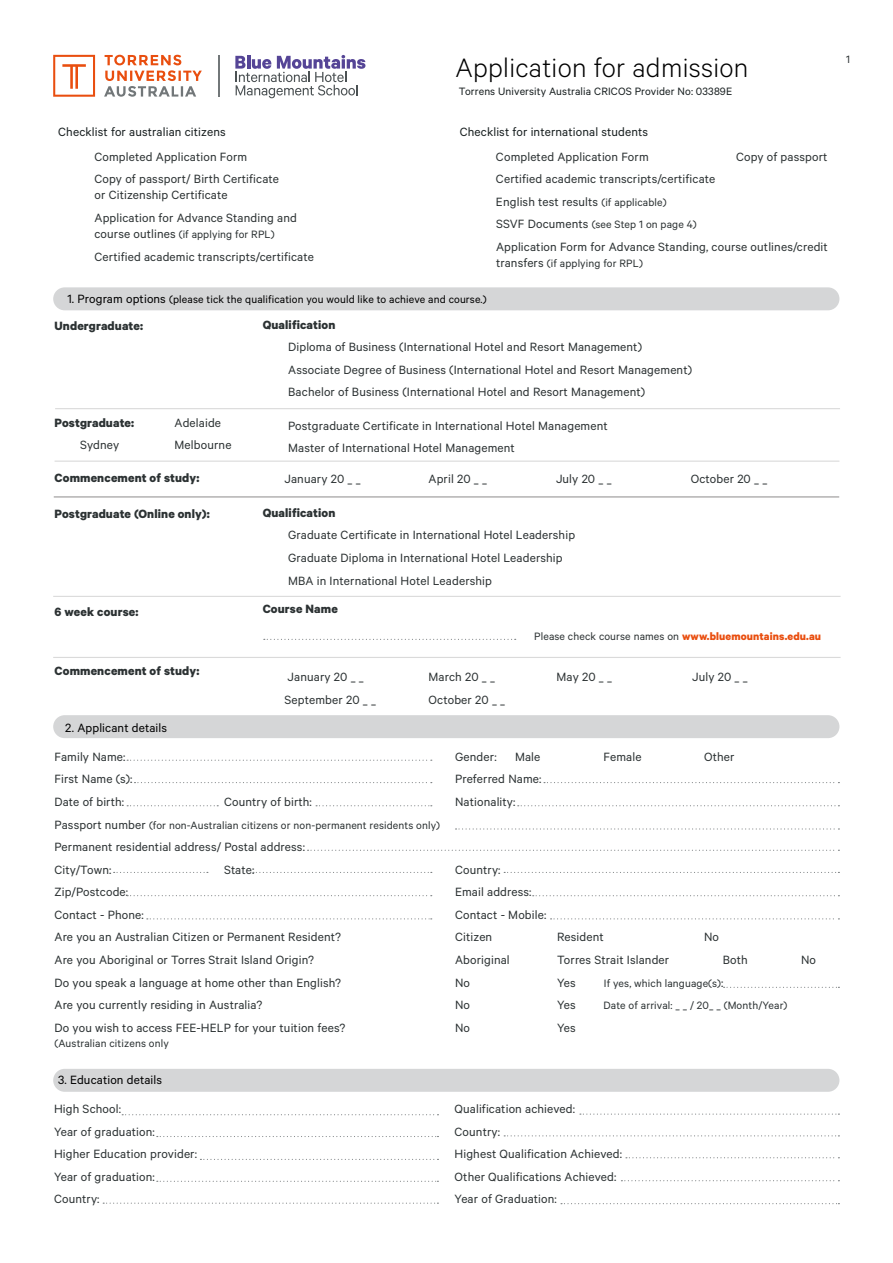
<style>
.page{position:relative;width:893px;height:1263px;background:#fff}
.page>*{position:absolute;margin:0;border:0;box-sizing:border-box;transform-origin:0 0}
.t1{font:300 30px "Calibre";letter-spacing:.01em;color:#000}
.t2{font:13.5px/22.5px "Calibre";letter-spacing:.01em;color:#2c3233}
.t3{font:700 13.5px "Calibre";letter-spacing:.01em;color:#2c3233}
.t4{font:13.5px "Calibre";letter-spacing:.01em;color:#181f20}
.t5{font:13.5px "Calibre";letter-spacing:.01em;color:#000}
.t6{font:12px "Calibre";letter-spacing:.01em;color:#2c3233}
.t7{font:12px "Calibre";letter-spacing:.01em;color:#000}
.t8{font:12px "Calibre";letter-spacing:.01em;color:#181f20}
.s1{font-size:13.5px}
.s2{font-size:12px}
.s3{font-weight:700;color:#e94e0f}
</style>
<div class="page">
<div style="left:53px;top:1069px;width:786px;height:23px;background:#d5d6d7;border-radius:11px"></div>
<div style="left:53px;top:715px;width:786px;height:23px;background:#d5d6d7;border-radius:11px"></div>
<div style="left:53px;top:287px;width:786px;height:23px;background:#d5d6d7;border-radius:11px"></div>
<svg style="left:127px;top:760px;width:305px;height:1px"></svg>
<svg style="left:134px;top:782px;width:298px;height:1px"></svg>
<svg style="left:316px;top:805px;width:116px;height:1px"></svg>
<svg style="left:308px;top:850px;width:531px;height:1px"></svg>
<svg style="left:127px;top:805px;width:91px;height:1px"></svg>
<svg style="left:518px;top:805px;width:321px;height:1px"></svg>
<svg style="left:544px;top:782px;width:295px;height:1px"></svg>
<svg style="left:114px;top:872px;width:94px;height:1px"></svg>
<svg style="left:253px;top:872px;width:179px;height:1px"></svg>
<svg style="left:504px;top:872px;width:335px;height:1px"></svg>
<svg style="left:533px;top:895px;width:306px;height:1px"></svg>
<svg style="left:127px;top:895px;width:305px;height:1px"></svg>
<svg style="left:147px;top:918px;width:285px;height:1px"></svg>
<svg style="left:551px;top:918px;width:288px;height:1px"></svg>
<svg style="left:724px;top:987px;width:115px;height:1px"></svg>
<svg style="left:122px;top:1114px;width:316px;height:1px"></svg>
<svg style="left:157px;top:1136px;width:281px;height:1px"></svg>
<svg style="left:580px;top:1113px;width:259px;height:2px"></svg>
<svg style="left:200px;top:1159px;width:238px;height:1px"></svg>
<svg style="left:157px;top:1181px;width:281px;height:1px"></svg>
<svg style="left:103px;top:1202px;width:335px;height:2px"></svg>
<svg style="left:626px;top:1157px;width:213px;height:1px"></svg>
<svg style="left:621px;top:1180px;width:218px;height:1px"></svg>
<svg style="left:561px;top:1203px;width:278px;height:1px"></svg>
<svg style="left:504px;top:1135px;width:335px;height:1px"></svg>
<hr style="left:55px;top:408px;width:785px;height:1px;background:#dadada">
<hr style="left:55px;top:461px;width:784px;height:1px;background:#dadada">
<hr style="left:54px;top:496px;width:785px;height:2px;background:#b3b2b2">
<hr style="left:53px;top:596px;width:788px;height:1px;background:#dadada">
<svg style="left:456px;top:828px;width:383px;height:1px"></svg>
<hr style="left:53px;top:657px;width:788px;height:1px;background:#dadada">
<svg style="left:264px;top:639px;width:252px;height:1px"></svg>
<svg style="left:53px;top:55px;width:149px;height:42px"></svg>
<svg style="left:235px;top:55px;width:130px;height:43px"></svg>
<hr style="left:218px;top:55px;width:2px;height:42px;background:#727779">
<h1 class="t1" style="left:455px;top:50px;width:294px">Application for admission</h1>
<p class="t4" style="left:58px;top:124px;width:169px">Checklist for australian citizens</p>
<p class="t2" style="left:94px;top:145px;width:186px">Completed Application Form<br>Copy of passport/ Birth Certificate</p>
<p class="t2" style="left:94px;top:183px;width:204px">or Citizenship Certificate<br>Application for Advance Standing and</p>
<p class="t6" style="left:94px;top:227px;width:182px"><span class="s1">course outlines</span> (if applying for RPL)</p>
<p class="t2" style="left:94px;top:245px;width:221px">Certified academic transcripts/certificate</p>
<p class="t8" style="left:459px;top:84px;width:275px">Torrens University Australia CRICOS Provider No: 03389E</p>
<p class="t4" style="left:460px;top:124px;width:190px">Checklist for international students</p>
<p class="t2" style="left:496px;top:145px;width:154px">Completed Application Form</p>
<p class="t2" style="left:736px;top:145px;width:93px">Copy of passport</p>
<p class="t2" style="left:496px;top:167px;width:221px">Certified academic transcripts/certificate<br>English test results <span class="s2">(if applicable)</span></p>
<p class="t6" style="left:496px;top:217px;width:202px"><span class="s1">SSVF Documents</span> (see Step 1 on page 4)</p>
<p class="t2" style="left:496px;top:235px;width:333px">Application Form for Advance Standing, course outlines/credit</p>
<p class="t6" style="left:496px;top:256px;width:148px"><span class="s1">transfers</span> (if applying for RPL)</p>
<p class="t7" style="left:67px;top:293px;width:421px"><span class="s1">1. Program options</span> (please tick the qualification you would like to achieve and course.)</p>
<p class="t3" style="left:55px;top:317px;width:90px">Undergraduate:</p>
<p class="t3" style="left:263px;top:316px;width:74px">Qualification</p>
<p class="t2" style="left:288px;top:335px;width:405px">Diploma of Business (International Hotel and Resort Management)<br>Associate Degree of Business (International Hotel and Resort Management)<br>Bachelor of Business (International Hotel and Resort Management)</p>
<p class="t2" style="left:288px;top:414px;width:321px">Postgraduate Certificate in International Hotel Management<br>Master of International Hotel Management</p>
<p class="t2" style="left:284px;top:467px;width:78px">January 20 _ _</p>
<p class="t2" style="left:428px;top:467px;width:60px">April 20 _ _</p>
<p class="t2" style="left:556px;top:467px;width:57px">July 20 _ _</p>
<p class="t2" style="left:691px;top:467px;width:78px">October 20 _ _</p>
<p class="t3" style="left:55px;top:414px;width:81px">Postgraduate:</p>
<p class="t2" style="left:175px;top:411px;width:48px">Adelaide</p>
<p class="t2" style="left:80px;top:433px;width:41px">Sydney</p>
<p class="t2" style="left:175px;top:433px;width:58px">Melbourne</p>
<p class="t3" style="left:55px;top:470px;width:146px">Commencement of study:</p>
<p class="t3" style="left:55px;top:505px;width:157px">Postgraduate (Online only):</p>
<p class="t3" style="left:55px;top:603px;width:85px">6 week course:</p>
<p class="t3" style="left:55px;top:663px;width:146px">Commencement of study:</p>
<p class="t5" style="left:65px;top:720px;width:103px">2. Applicant details</p>
<p class="t3" style="left:263px;top:504px;width:74px">Qualification</p>
<p class="t2" style="left:288px;top:523px;width:288px">Graduate Certificate in International Hotel Leadership<br>Graduate Diploma in International Hotel Leadership<br>MBA in International Hotel Leadership</p>
<p class="t3" style="left:263px;top:601px;width:77px">Course Name</p>
<p class="t2" style="left:288px;top:665px;width:78px">January 20 _ _</p>
<p class="t2" style="left:428px;top:665px;width:68px">March 20 _ _</p>
<p class="t2" style="left:284px;top:688px;width:93px">September 20 _ _</p>
<p class="t2" style="left:428px;top:688px;width:78px">October 20 _ _</p>
<p class="t6" style="left:534px;top:629px;width:288px">Please check course names on <span class="s3">www.bluemountains.edu.au</span></p>
<p class="t2" style="left:557px;top:665px;width:57px">May 20 _ _</p>
<p class="t2" style="left:692px;top:665px;width:57px">July 20 _ _</p>
<p class="t2" style="left:54px;top:745px;width:73px">Family Name:</p>
<p class="t2" style="left:455px;top:745px;width:43px">Gender:</p>
<p class="t2" style="left:515px;top:745px;width:27px">Male</p>
<p class="t2" style="left:604px;top:745px;width:39px">Female</p>
<p class="t2" style="left:704px;top:745px;width:32px">Other</p>
<p class="t2" style="left:54px;top:767px;width:80px">First Name (s):</p>
<p class="t2" style="left:455px;top:767px;width:88px">Preferred Name:</p>
<p class="t2" style="left:54px;top:790px;width:71px">Date of birth:</p>
<p class="t2" style="left:224px;top:790px;width:89px">Country of birth:</p>
<p class="t2" style="left:455px;top:790px;width:62px">Nationality:</p>
<p class="t6" style="left:54px;top:818px;width:387px"><span class="s1">Passport number</span> (for non-Australian citizens or non-permanent residents only)</p>
<p class="t2" style="left:54px;top:835px;width:252px">Permanent residential address/ Postal address:<br>City/Town:</p>
<p class="t2" style="left:224px;top:858px;width:32px">State:</p>
<p class="t2" style="left:455px;top:858px;width:47px">Country:</p>
<p class="t2" style="left:54px;top:880px;width:75px">Zip/Postcode:</p>
<p class="t2" style="left:455px;top:880px;width:78px">Email address:</p>
<p class="t2" style="left:54px;top:903px;width:91px">Contact - Phone:</p>
<p class="t2" style="left:455px;top:903px;width:93px">Contact - Mobile:</p>
<p class="t2" style="left:54px;top:925px;width:288px">Are you an Australian Citizen or Permanent Resident?</p>
<p class="t2" style="left:455px;top:925px;width:39px">Citizen</p>
<p class="t2" style="left:557px;top:925px;width:48px">Resident</p>
<p class="t2" style="left:704px;top:925px;width:16px">No</p>
<p class="t2" style="left:55px;top:948px;width:261px">Are you Aboriginal or Torres Strait Island Origin?</p>
<p class="t2" style="left:455px;top:948px;width:56px">Aboriginal</p>
<p class="t2" style="left:557px;top:948px;width:114px">Torres Strait Islander</p>
<p class="t2" style="left:723px;top:948px;width:27px">Both</p>
<p class="t2" style="left:801px;top:948px;width:16px">No</p>
<p class="t2" style="left:55px;top:970px;width:288px">Do you speak a language at home other than English?</p>
<p class="t2" style="left:455px;top:970px;width:16px">No</p>
<p class="t2" style="left:557px;top:970px;width:20px">Yes</p>
<p class="t6" style="left:604px;top:976px;width:121px">If yes, which language(s)<span class="s1">:</span></p>
<p class="t2" style="left:54px;top:993px;width:209px">Are you currently residing in Australia?</p>
<p class="t2" style="left:455px;top:993px;width:16px">No</p>
<p class="t2" style="left:557px;top:993px;width:20px">Yes</p>
<p class="t6" style="left:603px;top:998px;width:185px">Date of arrival: _ _ / 20_ _ (Month/Year)</p>
<p class="t2" style="left:54px;top:1016px;width:292px">Do you wish to access FEE-HELP for your tuition fees?</p>
<p class="t2" style="left:455px;top:1016px;width:16px">No</p>
<p class="t2" style="left:557px;top:1016px;width:20px">Yes</p>
<p class="t6" style="left:54px;top:1036px;width:116px">(Australian citizens only</p>
<p class="t5" style="left:58px;top:1072px;width:105px">3. Education details</p>
<p class="t2" style="left:54px;top:1097px;width:69px">High School:</p>
<p class="t2" style="left:455px;top:1097px;width:122px">Qualification achieved:</p>
<p class="t2" style="left:54px;top:1120px;width:102px">Year of graduation:</p>
<p class="t2" style="left:455px;top:1120px;width:47px">Country:</p>
<p class="t2" style="left:54px;top:1142px;width:145px">Higher Education provider:</p>
<p class="t2" style="left:455px;top:1142px;width:169px">Highest Qualification Achieved:</p>
<p class="t2" style="left:54px;top:1165px;width:102px">Year of graduation:</p>
<p class="t2" style="left:455px;top:1165px;width:163px">Other Qualifications Achieved:</p>
<p class="t2" style="left:54px;top:1187px;width:47px">Country:</p>
<p class="t2" style="left:455px;top:1187px;width:104px">Year of Graduation:</p>
<p class="t6" style="left:846px;top:52px;width:5px">1</p>
</div>
